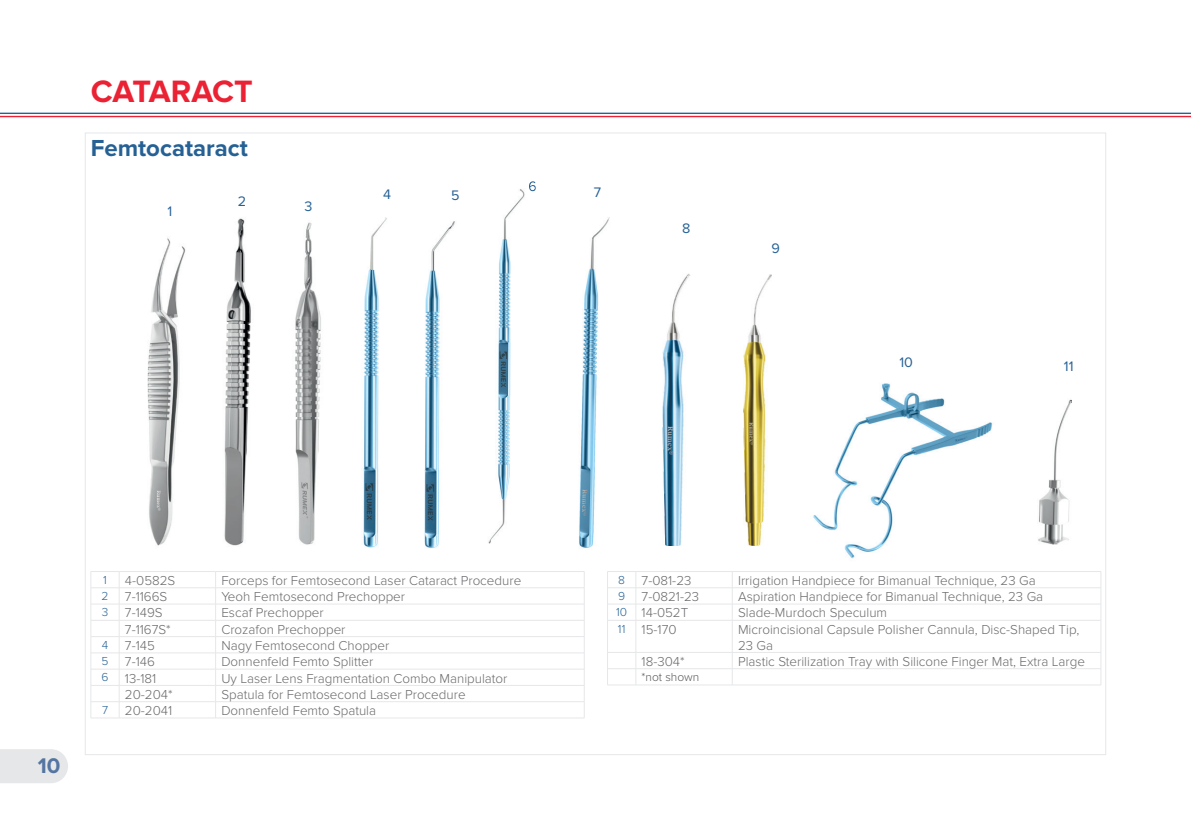
<style>
.page{position:relative;width:1191px;height:840px;background:#fff}
.page>*{position:absolute;margin:0;border:0;box-sizing:border-box;transform-origin:0 0}
.t1{font:700 32px "Proxima Nova";letter-spacing:-.005em;color:#ea2233}
.t2{font:700 24px "Proxima Nova";color:#266195}
.t3{font:700 22px "Proxima Nova";color:#5475a2}
.t4{font:14.2px "Proxima Nova";color:#266195}
.t5{font:300 13.4px/15.8px "Proxima Nova";color:#69696c}
.t6{font:300 12px "Proxima Nova";color:#57585a}
.t7{font:300 12px "Proxima Nova";color:#266195}
.s1{font-size:12px;color:#266195}
</style>
<div class="page">
<hr style="left:0;top:113px;width:1191px;height:1px;background:#266195">
<hr style="left:0;top:116px;width:1191px;height:1px;background:#ea2233">
<img style="left:813px;top:383px;width:180px;height:176px">
<img style="left:663px;top:273px;width:27px;height:272px">
<img style="left:744px;top:274px;width:27px;height:271px">
<img style="left:147px;top:238px;width:39px;height:308px">
<img style="left:224px;top:218px;width:27px;height:328px">
<img style="left:424px;top:221px;width:31px;height:328px">
<img style="left:488px;top:189px;width:46px;height:355px">
<svg style="left:529px;top:181px;width:6px;height:10px"></svg>
<img style="left:579px;top:217px;width:31px;height:331px">
<img style="left:1038px;top:399px;width:33px;height:146px">
<img style="left:363px;top:269px;width:16px;height:279px">
<img style="left:370px;top:217px;width:17px;height:52px">
<img style="left:295px;top:222px;width:26px;height:323px">
<hr style="left:119px;top:571px;width:96px;height:1px;background:#e6e7e9">
<hr style="left:119px;top:587px;width:96px;height:1px;background:#e6e7e9">
<hr style="left:119px;top:652px;width:96px;height:1px;background:#e6e7e9">
<hr style="left:119px;top:668px;width:96px;height:1px;background:#e6e7e9">
<hr style="left:119px;top:684px;width:96px;height:1px;background:#e6e7e9">
<hr style="left:119px;top:701px;width:96px;height:1px;background:#e6e7e9">
<hr style="left:119px;top:717px;width:96px;height:1px;background:#e6e7e9">
<hr style="left:215px;top:571px;width:369px;height:1px;background:#e6e7e9">
<hr style="left:215px;top:587px;width:369px;height:1px;background:#e6e7e9">
<hr style="left:215px;top:652px;width:369px;height:1px;background:#e6e7e9">
<hr style="left:215px;top:668px;width:369px;height:1px;background:#e6e7e9">
<hr style="left:215px;top:684px;width:369px;height:1px;background:#e6e7e9">
<hr style="left:215px;top:701px;width:369px;height:1px;background:#e6e7e9">
<hr style="left:215px;top:717px;width:369px;height:1px;background:#e6e7e9">
<hr style="left:119px;top:603px;width:96px;height:1px;background:#e6e7e9">
<hr style="left:119px;top:619px;width:96px;height:1px;background:#e6e7e9">
<hr style="left:119px;top:636px;width:96px;height:1px;background:#e6e7e9">
<hr style="left:215px;top:603px;width:369px;height:1px;background:#e6e7e9">
<svg style="left:90px;top:571px;width:30px;height:147px"></svg>
<hr style="left:215px;top:619px;width:369px;height:1px;background:#e6e7e9">
<svg style="left:215px;top:572px;width:1px;height:145px"></svg>
<svg style="left:584px;top:571px;width:1px;height:146px"></svg>
<hr style="left:215px;top:636px;width:369px;height:1px;background:#e6e7e9">
<hr style="left:636px;top:571px;width:96px;height:1px;background:#e6e7e9">
<hr style="left:636px;top:587px;width:96px;height:1px;background:#e6e7e9">
<hr style="left:636px;top:603px;width:96px;height:1px;background:#e6e7e9">
<hr style="left:607px;top:620px;width:1px;height:32px;background:#e6e7e9">
<hr style="left:636px;top:619px;width:96px;height:1px;background:#e6e7e9">
<hr style="left:636px;top:651px;width:96px;height:1px;background:#e6e7e9">
<hr style="left:636px;top:668px;width:96px;height:1px;background:#e6e7e9">
<hr style="left:636px;top:684px;width:96px;height:1px;background:#e6e7e9">
<hr style="left:732px;top:571px;width:369px;height:1px;background:#e6e7e9">
<svg style="left:607px;top:571px;width:29px;height:49px"></svg>
<hr style="left:635px;top:620px;width:1px;height:32px;background:#e6e7e9">
<hr style="left:732px;top:668px;width:369px;height:1px;background:#e6e7e9">
<svg style="left:732px;top:652px;width:1px;height:32px"></svg>
<svg style="left:1100px;top:652px;width:1px;height:32px"></svg>
<hr style="left:732px;top:684px;width:369px;height:1px;background:#e6e7e9">
<svg style="left:607px;top:652px;width:29px;height:33px"></svg>
<hr style="left:732px;top:587px;width:369px;height:1px;background:#e6e7e9">
<hr style="left:732px;top:603px;width:369px;height:1px;background:#e6e7e9">
<svg style="left:732px;top:572px;width:1px;height:47px"></svg>
<svg style="left:1100px;top:572px;width:1px;height:47px"></svg>
<hr style="left:732px;top:619px;width:369px;height:1px;background:#e6e7e9">
<hr style="left:732px;top:620px;width:1px;height:32px;background:#e6e7e9">
<hr style="left:1100px;top:620px;width:1px;height:32px;background:#e6e7e9">
<hr style="left:732px;top:651px;width:369px;height:1px;background:#e6e7e9">
<div style="left:0;top:749px;width:68px;height:33px;background:#e6e7e9"></div>
<h1 class="t1" style="left:91px;top:73px;width:164px">CATARACT</h1>
<h2 class="t2" style="left:91px;top:134px;width:159px">Femtocataract</h2>
<p class="t4" style="left:167px;top:202px;width:6px">1</p>
<p class="t4" style="left:238px;top:193px;width:10px">2</p>
<p class="t4" style="left:304px;top:198px;width:9px">3</p>
<p class="t4" style="left:383px;top:186px;width:9px">4</p>
<p class="t4" style="left:451px;top:187px;width:10px">5</p>
<p class="t4" style="left:528px;top:178px;width:10px">6</p>
<p class="t4" style="left:594px;top:184px;width:9px">7</p>
<p class="t4" style="left:682px;top:220px;width:10px">8</p>
<p class="t4" style="left:771px;top:240px;width:10px">9</p>
<p class="t4" style="left:899px;top:354px;width:15px">10</p>
<p class="t4" style="left:1063px;top:358px;width:11px">11</p>
<h3 class="t3" style="left:38px;top:752px;width:24px">10</h3>
<p class="t7" style="left:103px;top:572px;width:5px">1</p>
<p class="t5" style="left:125px;top:572px;width:52px">4-0582S</p>
<p class="t5" style="left:221px;top:572px;width:301px">Forceps for Femtosecond Laser Cataract Procedure</p>
<p class="t5" style="left:101px;top:588px;width:67px"><span class="s1">2</span> 7-1166S</p>
<p class="t5" style="left:221px;top:588px;width:185px">Yeoh Femtosecond Prechopper</p>
<p class="t5" style="left:102px;top:605px;width:62px"><span class="s1">3</span> 7-149S</p>
<p class="t5" style="left:221px;top:605px;width:104px">Escaf Prechopper</p>
<p class="t5" style="left:125px;top:621px;width:47px">7-1167S*</p>
<p class="t5" style="left:221px;top:621px;width:126px">Crozafon Prechopper</p>
<p class="t5" style="left:102px;top:637px;width:55px"><span class="s1">4</span> 7-145</p>
<p class="t5" style="left:221px;top:637px;width:169px">Nagy Femtosecond Chopper</p>
<p class="t5" style="left:101px;top:653px;width:55px"><span class="s1">5</span> 7-146</p>
<p class="t5" style="left:221px;top:653px;width:153px">Donnenfeld Femto Splitter</p>
<p class="t5" style="left:101px;top:670px;width:56px"><span class="s1">6</span> 13-181</p>
<p class="t5" style="left:221px;top:670px;width:287px">Uy Laser Lens Fragmentation Combo Manipulator</p>
<p class="t5" style="left:125px;top:686px;width:49px">20-204*</p>
<p class="t5" style="left:221px;top:686px;width:246px">Spatula for Femtosecond Laser Procedure</p>
<p class="t7" style="left:102px;top:702px;width:8px">7</p>
<p class="t5" style="left:125px;top:702px;width:49px">20-2041</p>
<p class="t5" style="left:221px;top:702px;width:156px">Donnenfeld Femto Spatula</p>
<p class="t5" style="left:618px;top:572px;width:75px"><span class="s1">8</span> 7-081-23</p>
<p class="t5" style="left:738px;top:572px;width:299px">Irrigation Handpiece for Bimanual Technique, 23 Ga</p>
<p class="t5" style="left:618px;top:588px;width:83px"><span class="s1">9</span> 7-0821-23</p>
<p class="t5" style="left:738px;top:588px;width:307px">Aspiration Handpiece for Bimanual Technique, 23 Ga</p>
<p class="t5" style="left:616px;top:605px;width:74px"><span class="s1">10</span> 14-052T</p>
<p class="t5" style="left:738px;top:605px;width:151px">Slade-Murdoch Speculum</p>
<p class="t5" style="left:618px;top:621px;width:60px"><span class="s1">11</span> 15-170</p>
<p class="t5" style="left:738px;top:621px;width:343px">Microincisional Capsule Polisher Cannula, Disc-Shaped Tip,<br>23 Ga</p>
<p class="t5" style="left:641px;top:653px;width:44px">18-304*</p>
<p class="t5" style="left:738px;top:653px;width:348px">Plastic Sterilization Tray with Silicone Finger Mat, Extra Large</p>
<p class="t6" style="left:641px;top:669px;width:59px">*not shown</p>
</div>
